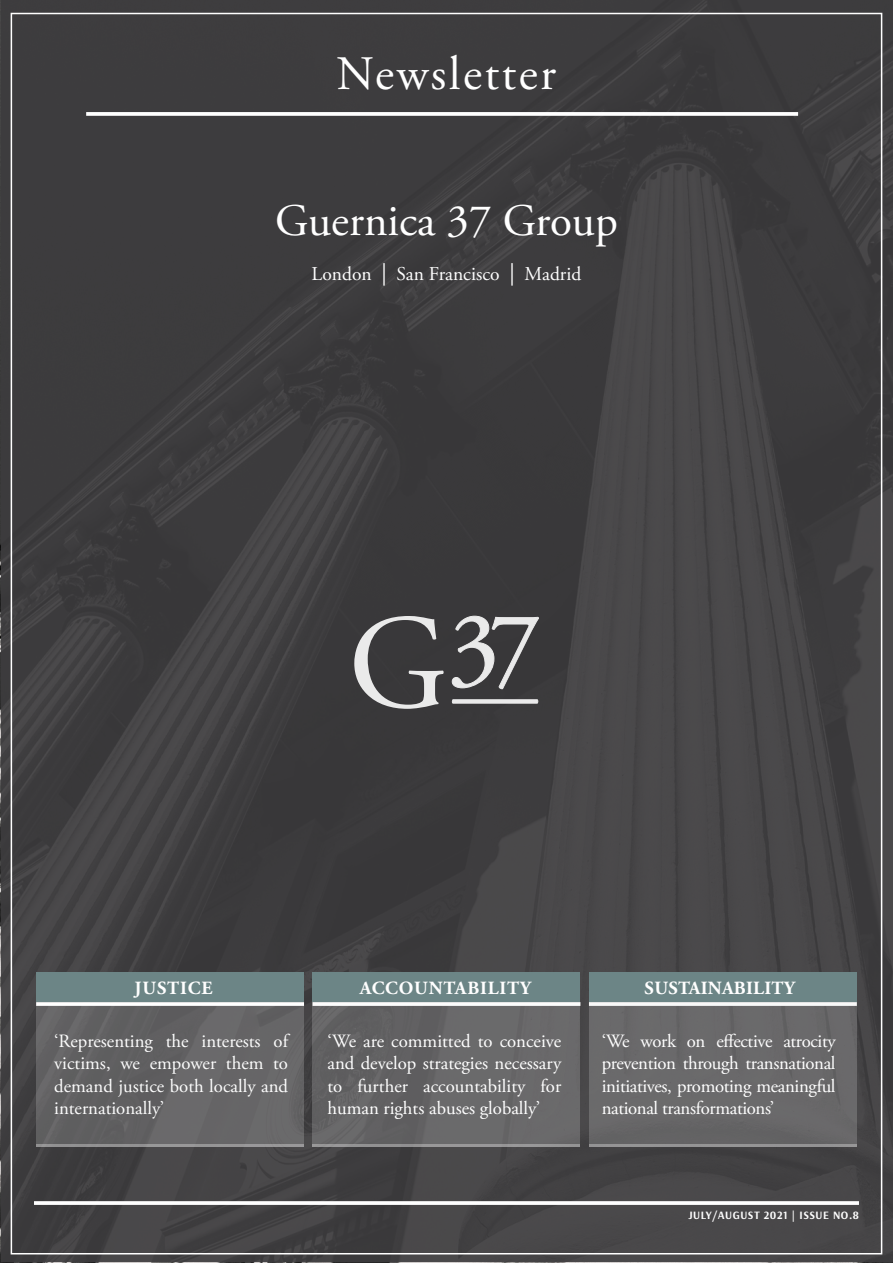
<style>
.page{position:relative;width:893px;height:1263px;background:#fff}
.page>*{position:absolute;margin:0;border:0;box-sizing:border-box;transform-origin:0 0}
.t1{font:48px "Adobe Garamond Pro";letter-spacing:.05em;color:#fff}
.t2{font:45px "Adobe Garamond Pro";color:#fff}
.t3{font:19.5px "Adobe Garamond Pro";color:#fff}
.t4{font:18.75px/22.5px "Adobe Garamond Pro";color:#fff;text-align:justify}
.t5{font:700 18.6px "Adobe Garamond Pro";letter-spacing:.03em;color:#fff}
.t6{font:700 11.25px "Arsenal";letter-spacing:.05em;color:#fff}
.s1{font-size:22.5px}
</style>
<div class="page">
<div style="left:1px;top:1px;width:891px;height:1261px;background:linear-gradient(to right,#3f3e40,#454345)"></div>
<svg style="left:354px;top:616px;width:90px;height:93px;background:#646364"></svg>
<svg style="left:452px;top:616px;width:87px;height:73px;background:#676768"></svg>
<svg style="left:452px;top:700px;width:87px;height:3px"></svg>
<svg style="left:86px;top:112px;width:712px;height:4px"></svg>
<svg style="left:34px;top:1201px;width:825px;height:4px"></svg>
<svg style="left:36px;top:1002px;width:268px;height:4px"></svg>
<div style="left:36px;top:1006px;width:268px;height:138px;background:#656465"></div>
<div style="left:313px;top:972px;width:267px;height:172px;background:#6a696a"></div>
<div style="left:589px;top:972px;width:268px;height:172px;background:#6a696b"></div>
<div style="left:36px;top:972px;width:268px;height:30px;background:#6c8586"></div>
<hr style="left:36px;top:1144px;width:268px;height:2px;background:#fff">
<hr style="left:313px;top:1144px;width:267px;height:2px;background:#fff">
<hr style="left:589px;top:1144px;width:268px;height:2px;background:#fff">
<div style="left:313px;top:972px;width:267px;height:30px;background:#6c8586"></div>
<div style="left:589px;top:972px;width:268px;height:30px;background:#6c8586"></div>
<h1 class="t1" style="left:337px;top:45px;width:221px">Newsletter</h1>
<h2 class="t2" style="left:275px;top:194px;width:344px">Guernica 37 Group</h2>
<p class="t3" style="left:312px;top:262px;width:271px">London <span class="s1">|</span> San Francisco <span class="s1">|</span> Madrid</p>
<p class="t5" style="left:135px;top:977px;width:79px">JUSTICE</p>
<p class="t5" style="left:360px;top:977px;width:173px">ACCOUNTABILITY</p>
<p class="t5" style="left:645px;top:977px;width:152px">SUSTAINABILITY</p>
<p class="t4" style="left:54px;top:1030px;width:235px">‘Representing the interests of victims, we empower them to demand justice both locally and internationally’</p>
<p class="t4" style="left:327px;top:1030px;width:235px">‘We are committed to conceive and develop strategies necessary to further accountability for human rights abuses globally’</p>
<p class="t4" style="left:602px;top:1030px;width:235px">‘We work on effective atrocity prevention through transnational initiatives, promoting meaningful national transformations’</p>
<p class="t6" style="left:688px;top:1208px;width:172px">JULY/AUGUST 2021 | ISSUE NO.8</p>
</div>
